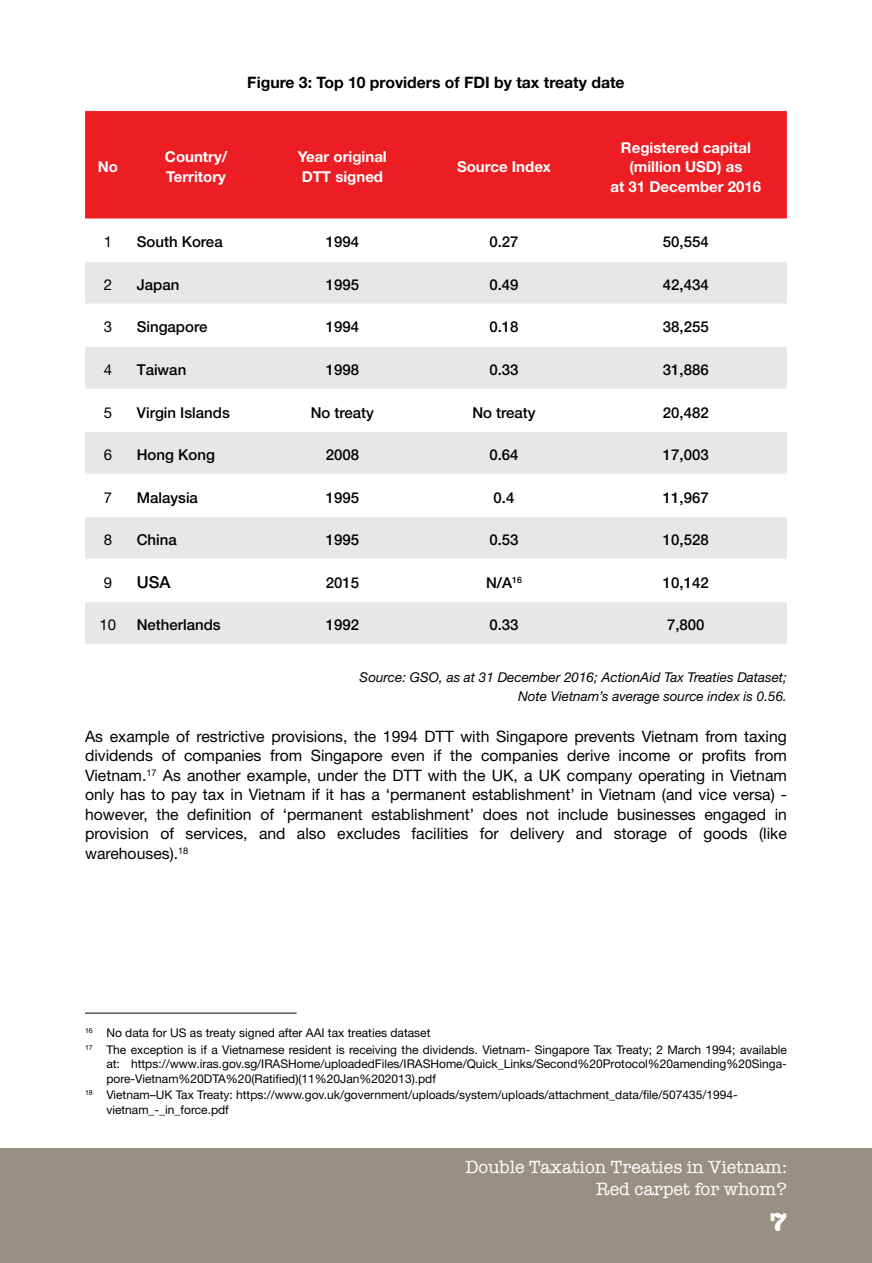
<style>
.page{position:relative;width:872px;height:1263px;background:#fff}
.page>*{position:absolute;margin:0;border:0;box-sizing:border-box;transform-origin:0 0}
.t1{font:700 27px "UVN Amer Type Md BT";color:#fff}
.t2{font:18px/21.6px "UVN American Typewriter";color:#fff;text-align:right}
.t3{font:500 16.5px "Helvetica Neue";color:#000}
.t4{font:15.75px/19.5px "Helvetica Neue";color:#000;text-align:justify}
.t5{font:700 15.75px "Helvetica Neue";color:#000}
.t6{font:500 15px "Helvetica Neue";color:#000}
.t7{font:700 15px/19.5px "Helvetica Neue";color:#fff}
.t8{font:15px "Helvetica Neue";color:#000}
.t9{font:italic 13.5px/19.5px "Helvetica Neue";color:#000;text-align:right}
.t10{font:12px/14.4px "Helvetica Neue";color:#000}
</style>
<div class="page">
<div style="left:0;top:1148px;width:872px;height:115px;background:#989183"></div>
<hr style="left:85px;top:1013px;width:212px;height:1px;background:#000">
<div style="left:85px;top:111px;width:702px;height:108px;background:#ed1d24"></div>
<svg style="left:85px;top:262px;width:702px;height:382px;fill:#e6e7e8"></svg>
<hr style="left:85px;top:304px;width:46px;height:1px;background:#fff">
<hr style="left:131px;top:304px;width:130px;height:1px;background:#fff">
<hr style="left:261px;top:304px;width:162px;height:1px;background:#fff">
<hr style="left:423px;top:304px;width:162px;height:1px;background:#fff">
<hr style="left:585px;top:304px;width:202px;height:1px;background:#fff">
<hr style="left:85px;top:346px;width:46px;height:1px;background:#fff">
<hr style="left:131px;top:346px;width:130px;height:1px;background:#fff">
<hr style="left:261px;top:346px;width:162px;height:1px;background:#fff">
<hr style="left:423px;top:346px;width:162px;height:1px;background:#fff">
<hr style="left:585px;top:346px;width:202px;height:1px;background:#fff">
<hr style="left:85px;top:389px;width:46px;height:1px;background:#fff">
<hr style="left:131px;top:389px;width:130px;height:1px;background:#fff">
<hr style="left:261px;top:389px;width:162px;height:1px;background:#fff">
<hr style="left:423px;top:389px;width:162px;height:1px;background:#fff">
<hr style="left:585px;top:389px;width:202px;height:1px;background:#fff">
<hr style="left:85px;top:431px;width:46px;height:1px;background:#fff">
<hr style="left:131px;top:431px;width:130px;height:1px;background:#fff">
<hr style="left:261px;top:431px;width:162px;height:1px;background:#fff">
<hr style="left:423px;top:431px;width:162px;height:1px;background:#fff">
<hr style="left:585px;top:431px;width:202px;height:1px;background:#fff">
<hr style="left:85px;top:474px;width:46px;height:1px;background:#fff">
<hr style="left:131px;top:474px;width:130px;height:1px;background:#fff">
<hr style="left:261px;top:474px;width:162px;height:1px;background:#fff">
<hr style="left:423px;top:474px;width:162px;height:1px;background:#fff">
<hr style="left:585px;top:474px;width:202px;height:1px;background:#fff">
<hr style="left:85px;top:516px;width:46px;height:1px;background:#fff">
<hr style="left:131px;top:516px;width:130px;height:1px;background:#fff">
<hr style="left:261px;top:516px;width:162px;height:1px;background:#fff">
<hr style="left:423px;top:516px;width:162px;height:1px;background:#fff">
<hr style="left:585px;top:516px;width:202px;height:1px;background:#fff">
<hr style="left:85px;top:559px;width:46px;height:1px;background:#fff">
<hr style="left:131px;top:559px;width:130px;height:1px;background:#fff">
<hr style="left:261px;top:559px;width:162px;height:1px;background:#fff">
<hr style="left:423px;top:559px;width:162px;height:1px;background:#fff">
<hr style="left:585px;top:559px;width:202px;height:1px;background:#fff">
<hr style="left:85px;top:601px;width:46px;height:1px;background:#fff">
<hr style="left:131px;top:601px;width:130px;height:1px;background:#fff">
<hr style="left:261px;top:601px;width:162px;height:1px;background:#fff">
<hr style="left:423px;top:601px;width:162px;height:1px;background:#fff">
<hr style="left:585px;top:601px;width:202px;height:1px;background:#fff">
<p class="t5" style="left:247px;top:70px;width:379px">Figure 3: Top 10 providers of FDI by tax treaty date</p>
<p class="t7" style="left:98px;top:157px;width:22px">No</p>
<p class="t7" style="left:165px;top:148px;width:64px">Country/<br>Territory</p>
<p class="t7" style="left:298px;top:148px;width:90px">Year original<br>DTT signed</p>
<p class="t7" style="left:457px;top:157px;width:95px">Source Index</p>
<p class="t7" style="left:610px;top:138px;width:152px;text-align:center">Registered capital (million USD) as<br>at 31 December 2016</p>
<p class="t8" style="left:104px;top:231px;width:10px">1</p>
<p class="t6" style="left:137px;top:230px;width:87px">South Korea</p>
<p class="t6" style="left:326px;top:230px;width:35px">1994</p>
<p class="t6" style="left:489px;top:230px;width:31px">0.27</p>
<p class="t6" style="left:663px;top:230px;width:47px">50,554</p>
<p class="t8" style="left:104px;top:274px;width:10px">2</p>
<p class="t6" style="left:137px;top:273px;width:44px">Japan</p>
<p class="t6" style="left:326px;top:273px;width:35px">1995</p>
<p class="t6" style="left:489px;top:273px;width:31px">0.49</p>
<p class="t6" style="left:663px;top:273px;width:47px">42,434</p>
<p class="t8" style="left:104px;top:316px;width:10px">3</p>
<p class="t6" style="left:137px;top:315px;width:72px">Singapore</p>
<p class="t6" style="left:326px;top:315px;width:35px">1994</p>
<p class="t6" style="left:489px;top:315px;width:31px">0.18</p>
<p class="t6" style="left:663px;top:315px;width:47px">38,255</p>
<p class="t8" style="left:104px;top:359px;width:10px">4</p>
<p class="t6" style="left:137px;top:358px;width:51px">Taiwan</p>
<p class="t6" style="left:326px;top:358px;width:35px">1998</p>
<p class="t6" style="left:489px;top:358px;width:31px">0.33</p>
<p class="t6" style="left:663px;top:358px;width:47px">31,886</p>
<p class="t8" style="left:104px;top:401px;width:10px">5</p>
<p class="t6" style="left:137px;top:400px;width:94px">Virgin Islands</p>
<p class="t6" style="left:311px;top:400px;width:65px">No treaty</p>
<p class="t6" style="left:472px;top:400px;width:65px">No treaty</p>
<p class="t6" style="left:663px;top:400px;width:47px">20,482</p>
<p class="t8" style="left:104px;top:444px;width:10px">6</p>
<p class="t6" style="left:137px;top:443px;width:80px">Hong Kong</p>
<p class="t6" style="left:326px;top:443px;width:35px">2008</p>
<p class="t6" style="left:489px;top:443px;width:31px">0.64</p>
<p class="t6" style="left:663px;top:443px;width:47px">17,003</p>
<p class="t8" style="left:104px;top:486px;width:10px">7</p>
<p class="t6" style="left:137px;top:485px;width:63px">Malaysia</p>
<p class="t6" style="left:326px;top:485px;width:35px">1995</p>
<p class="t6" style="left:493px;top:485px;width:22px">0.4</p>
<p class="t6" style="left:663px;top:485px;width:47px">11,967</p>
<p class="t8" style="left:104px;top:529px;width:10px">8</p>
<p class="t6" style="left:137px;top:528px;width:42px">China</p>
<p class="t6" style="left:326px;top:528px;width:35px">1995</p>
<p class="t6" style="left:489px;top:528px;width:31px">0.53</p>
<p class="t6" style="left:663px;top:528px;width:47px">10,528</p>
<p class="t8" style="left:104px;top:571px;width:10px">9</p>
<p class="t3" style="left:137px;top:569px;width:35px">USA</p>
<p class="t6" style="left:326px;top:570px;width:35px">2015</p>
<p class="t6" style="left:486px;top:570px;width:37px">N/A<sup>16</sup></p>
<p class="t6" style="left:663px;top:570px;width:47px">10,142</p>
<p class="t8" style="left:100px;top:614px;width:18px">10</p>
<p class="t6" style="left:137px;top:613px;width:85px">Netherlands</p>
<p class="t6" style="left:326px;top:613px;width:35px">1992</p>
<p class="t6" style="left:489px;top:613px;width:31px">0.33</p>
<p class="t6" style="left:667px;top:613px;width:39px">7,800</p>
<p class="t9" style="left:359px;top:668px;width:429px">Source: GSO, as at 31 December 2016; ActionAid Tax Treaties Dataset;<br>Note Vietnam’s average source index is 0.56.</p>
<p class="t4" style="left:85px;top:727px;width:703px">As example of restrictive provisions, the 1994 DTT with Singapore prevents Vietnam from taxing dividends of companies from Singapore even if the companies derive income or profits from Vietnam.<sup>17</sup> As another example, under the DTT with the UK, a UK company operating in Vietnam only has to pay tax in Vietnam if it has a ‘permanent establishment’ in Vietnam (and vice versa) - however, the definition of ‘permanent establishment’ does not include businesses engaged in provision of services, and also excludes facilities for delivery and storage of goods (like warehouses).<sup>18</sup></p>
<p class="t10" style="left:85px;top:1025px;width:703px;line-height:16.5px"><sup>16</sup> No data for US as treaty signed after AAI tax treaties dataset<br><sup>17</sup> The exception is if a Vietnamese resident is receiving the dividends. Vietnam- Singapore Tax Treaty; 2 March 1994; available</p>
<p class="t10" style="left:106px;top:1057px;width:682px">at: https://www.iras.gov.sg/IRASHome/uploadedFiles/IRASHome/Quick_Links/Second%20Protocol%20amending%20Singa&shy;pore-Vietnam%20DTA%20(Ratified)(11%20Jan%202013).pdf</p>
<p class="t10" style="left:106px;top:1088px;width:633px;text-indent:-21px"><sup>18</sup> Vietnam–UK Tax Treaty: https://www.gov.uk/government/uploads/system/uploads/attachment_data/file/507435/1994- vietnam_-_in_force.pdf</p>
<p class="t2" style="left:465px;top:1155px;width:323px">Double Taxation Treaties in Vietnam:<br>Red carpet for whom?</p>
<h1 class="t1" style="left:769px;top:1200px;width:19px">7</h1>
</div>
